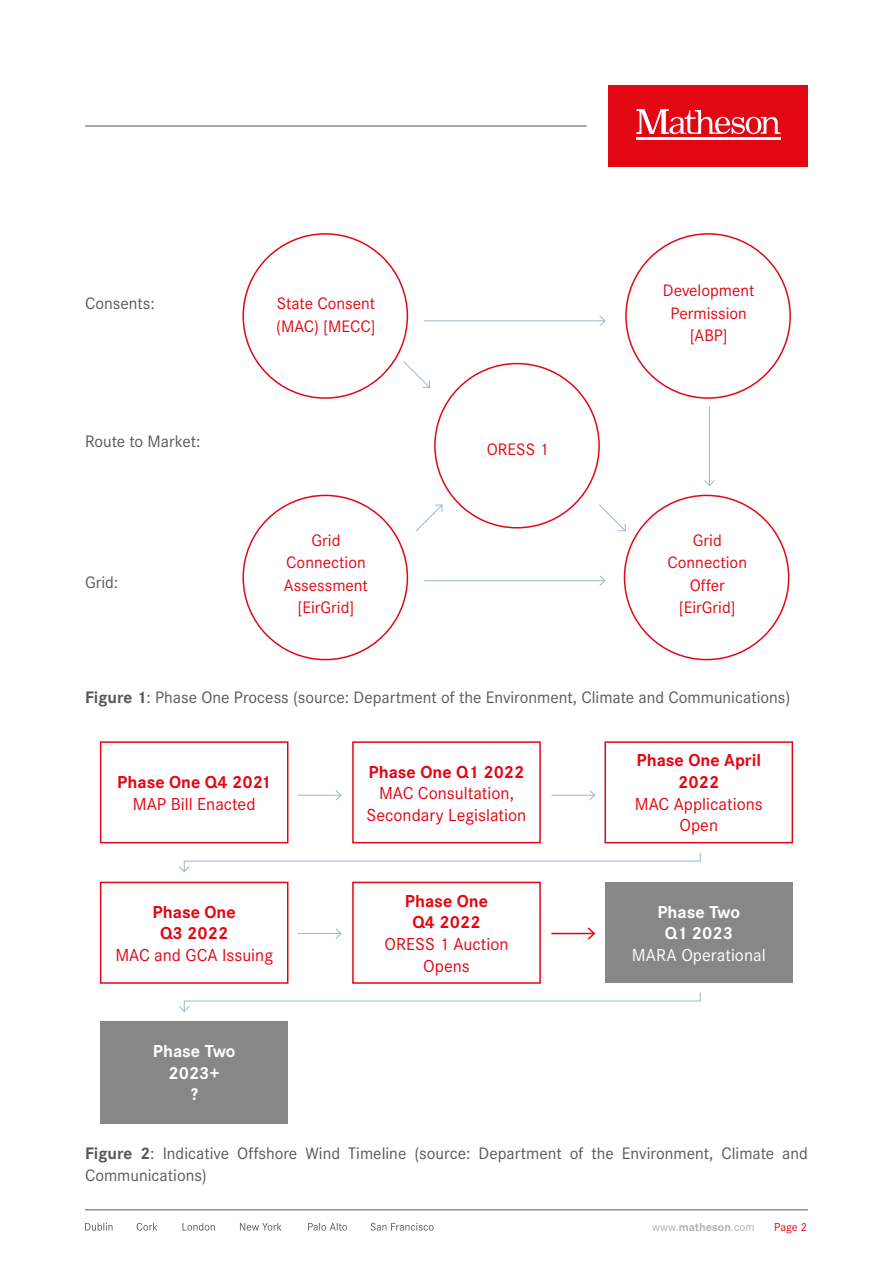
<style>
.page{position:relative;width:893px;height:1263px;background:#fff}
.page>*{position:absolute;margin:0;border:0;box-sizing:border-box;transform-origin:0 0}
.t1{font:18px/21.6px "Corporate S";color:#e30613;text-align:center}
.t2{font:18px/21.6px "Corporate S";color:#fff;text-align:center}
.t3{font:700 18px/21.6px "Corporate S";color:#e30613;text-align:center}
.t4{font:700 18px/21.6px "Corporate S";color:#fff;text-align:center}
.Body_1{font:17.25px/22.5px "Corporate S";color:#575756}
.Body_1-2{font:17.25px/22.5px "Corporate S";color:#e30613;text-align:center}
.t5{font:12px "Corporate S Pro";color:#b3b2b2}
.t6{font:12px "Corporate S Pro";color:#e30613}
.s1{font-weight:700}
.s2{font-weight:400}
</style>
<div class="page">
<div style="left:608px;top:85px;width:200px;height:82px;background:#e30613"></div>
<hr style="left:636px;top:138px;width:145px;height:2px;background:#fff">
<svg style="left:636px;top:109px;width:145px;height:25px"></svg>
<hr style="left:85px;top:126px;width:502px;height:1px;background:#575756">
<hr style="left:85px;top:1209px;width:723px;height:1px;background:#575756">
<svg style="left:85px;top:1223px;width:349px;height:7px"></svg>
<div style="left:100px;top:741px;width:188px;height:102px;border:2px solid #e30613"></div>
<div style="left:100px;top:882px;width:188px;height:102px;border:2px solid #e30613"></div>
<div style="left:101px;top:1021px;width:187px;height:102px;background:#878787"></div>
<div style="left:352px;top:741px;width:189px;height:102px;border:2px solid #e30613"></div>
<div style="left:352px;top:882px;width:189px;height:102px;border:2px solid #e30613"></div>
<div style="left:604px;top:741px;width:189px;height:102px;border:2px solid #e30613"></div>
<div style="left:605px;top:882px;width:187px;height:101px;background:#878787"></div>
<hr style="left:298px;top:795px;width:43px;height:1px;background:#9ab7cc">
<svg style="left:335px;top:790px;width:7px;height:11px"></svg>
<hr style="left:424px;top:580px;width:181px;height:1px;background:#9ab7cc">
<svg style="left:599px;top:575px;width:7px;height:11px"></svg>
<hr style="left:424px;top:320px;width:181px;height:1px;background:#9ab7cc">
<svg style="left:599px;top:315px;width:7px;height:11px"></svg>
<hr style="left:709px;top:406px;width:1px;height:79px;background:#9ab7cc">
<svg style="left:704px;top:480px;width:11px;height:6px"></svg>
<svg style="left:416px;top:504px;width:27px;height:28px"></svg>
<svg style="left:403px;top:361px;width:28px;height:27px"></svg>
<svg style="left:599px;top:504px;width:27px;height:28px"></svg>
<hr style="left:298px;top:933px;width:43px;height:1px;background:#9ab7cc">
<svg style="left:335px;top:928px;width:7px;height:11px"></svg>
<hr style="left:551px;top:795px;width:44px;height:1px;background:#9ab7cc">
<svg style="left:588px;top:790px;width:8px;height:11px"></svg>
<hr style="left:551px;top:933px;width:43px;height:1px;background:#e30613">
<svg style="left:586px;top:927px;width:10px;height:13px"></svg>
<svg style="left:179px;top:852px;width:522px;height:21px"></svg>
<svg style="left:179px;top:992px;width:522px;height:20px"></svg>
<p class="Body_1" style="left:85px;top:292px;width:71px">Consents:</p>
<p class="Body_1" style="left:85px;top:430px;width:117px">Route to Market:</p>
<p class="Body_1" style="left:85px;top:571px;width:35px">Grid:</p>
<p class="Body_1-2" style="left:276px;top:292px;width:101px;text-align:left">State Consent (MAC) [MECC]</p>
<p class="Body_1-2" style="left:487px;top:438px;width:63px">ORESS 1</p>
<p class="Body_1-2" style="left:663px;top:280px;width:93px">Development<br>Permission [ABP]</p>
<p class="Body_1-2" style="left:284px;top:529px;width:86px">Grid<br>Connection<br>Assessment [EirGrid]</p>
<p class="Body_1-2" style="left:668px;top:529px;width:81px">Grid<br>Connection<br>Offer [EirGrid]</p>
<p class="Body_1" style="left:85px;top:686px;width:707px"><span class="s1">Figure 1</span>: Phase One Process (source: Department of the Environment, Climate and Communications)</p>
<p class="t3" style="left:117px;top:772px;width:155px">Phase One Q4 2021<br><span class="s2">MAP Bill Enacted</span></p>
<p class="t1" style="left:115px;top:901px;width:159px"><span class="s1">Phase One<br>Q3 2022<br></span>MAC and GCA Issuing</p>
<p class="t4" style="left:153px;top:1041px;width:84px">Phase Two<br>2023+</p>
<p class="t4" style="left:190px;top:1084px;width:9px">?</p>
<p class="t1" style="left:367px;top:761px;width:161px"><span class="s1">Phase One Q1 2022<br></span>MAC Consultation,<br>Secondary Legislation</p>
<p class="t1" style="left:384px;top:890px;width:126px"><span class="s1">Phase One<br>Q4 2022<br></span>ORESS 1 Auction<br>Opens</p>
<p class="t1" style="left:635px;top:750px;width:130px"><span class="s1">Phase One April<br>2022<br></span>MAC Applications<br>Open</p>
<p class="t2" style="left:632px;top:901px;width:135px"><span class="s1">Phase Two<br>Q1 2023<br></span>MARA Operational</p>
<p class="Body_1" style="left:85px;top:1142px;width:724px"><span class="s1">Figure 2</span>: Indicative Offshore Wind Timeline (source: Department of the Environment, Climate and<br>Communications)</p>
<p class="t5" style="left:652px;top:1218px;width:104px">www.<span class="s1">matheson</span>.com</p>
<p class="t6" style="left:774px;top:1218px;width:34px">Page 2</p>
</div>
